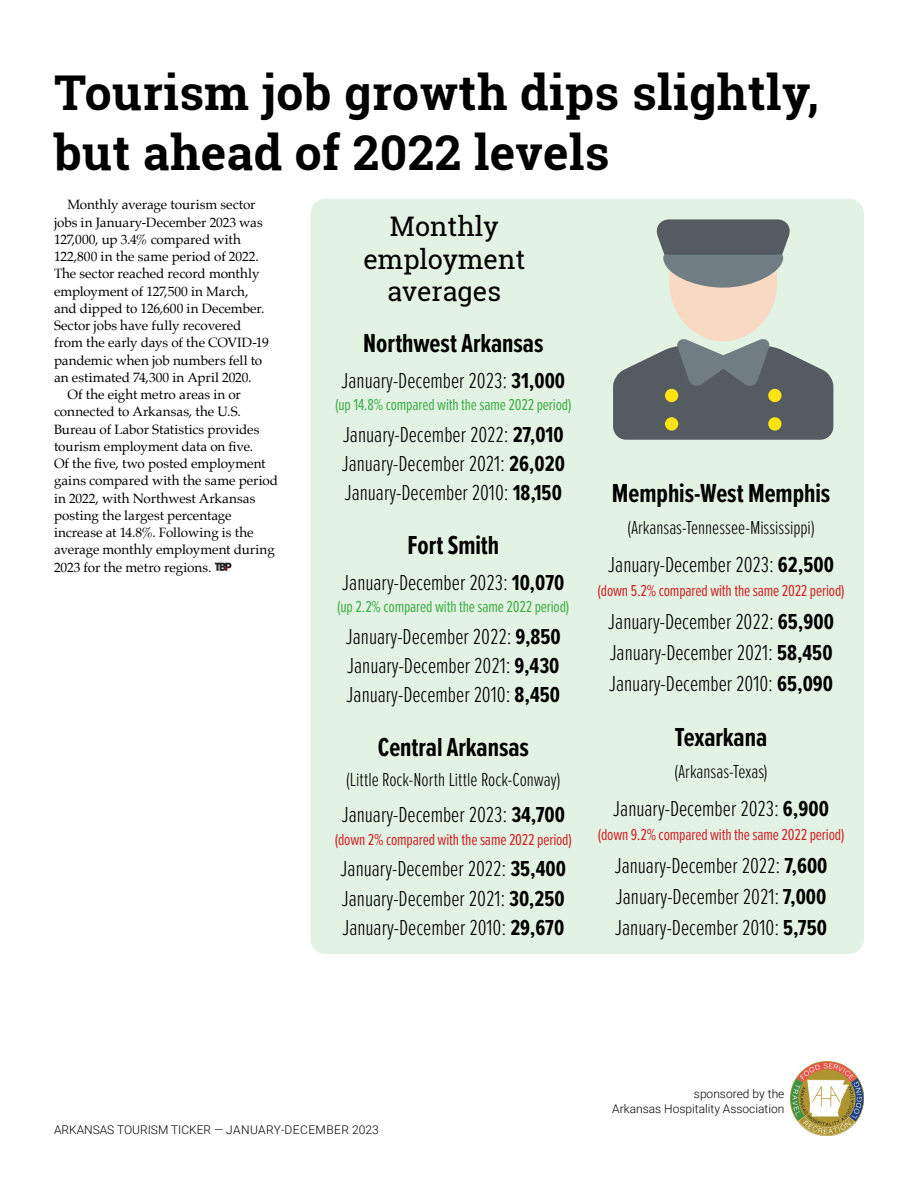
<style>
.page{position:relative;width:918px;height:1188px;background:#fff}
.page>*{position:absolute;margin:0;border:0;box-sizing:border-box;transform-origin:0 0}
.t1{font:700 48px/60px "Roboto Slab";letter-spacing:.01em;color:#000}
.Text--chart_list{font:700 27px "Proxima Nova Ex Cn";letter-spacing:-.005em;color:#000}
.Headline--Sidebar_chart{font:27px/32.4px "Roboto Slab";color:#000;text-align:center}
.Text--chart_list-2{font:300 22.5px "Proxima Nova Ex Cn";color:#000}
.Text--chart_list-3{font:300 19.5px "Proxima Nova Ex Cn";color:#000}
.Text--chart_list-4{font:16.5px "Proxima Nova Ex Cn";letter-spacing:-.01em;color:#d2232a}
.Text--chart_list-5{font:16.5px "Proxima Nova Ex Cn";letter-spacing:-.01em;color:#41ad49}
.t2{font:13.5px/17.2px "Palatino";letter-spacing:-.005em;color:#000}
.t3{font:300 12px/14.4px "Roboto";color:#000;text-align:right}
.s1{font-weight:700}
</style>
<div class="page">
<img style="left:790px;top:1061px;width:74px;height:75px">
<div style="left:310px;top:199px;width:554px;height:755px;background:#e2f3e4;border-radius:15px"></div>
<svg style="left:215px;top:563px;width:16px;height:8px"></svg>
<svg style="left:613px;top:219px;width:220px;height:221px"></svg>
<div style="left:665px;top:389px;width:13px;height:13px;background:#ffe312;border-radius:50%"></div>
<div style="left:665px;top:417px;width:13px;height:14px;background:#ffe312;border-radius:50%"></div>
<div style="left:768px;top:389px;width:14px;height:13px;background:#ffe312;border-radius:50%"></div>
<div style="left:768px;top:417px;width:14px;height:14px;background:#ffe312;border-radius:50%"></div>
<p class="t1" style="left:54px;top:62px;width:766px">Tourism job growth dips slightly, but ahead of 2022 levels</p>
<p class="t2" style="left:54px;top:196px;width:216px;text-indent:14px">Monthly average tourism sector jobs in January-December 2023 was 127,000, up 3.4% compared with 122,800 in the same period of 2022.<br>The sector reached record monthly employment of 127,500 in March, and dipped to 126,600 in December.<br>Sector jobs have fully recovered from the early days of the COVID-19 pandemic when job numbers fell to an estimated 74,300 in April 2020.</p>
<p class="t2" style="left:54px;top:386px;width:226px;text-indent:14px">Of the eight metro areas in or connected to Arkansas, the U.S.<br>Bureau of Labor Statistics provides tourism employment data on five.<br>Of the five, two posted employment gains compared with the same period in 2022, with Northwest Arkansas posting the largest percentage increase at 14.8%. Following is the average monthly employment during<br>2023 for the metro regions.</p>
<p class="Headline--Sidebar_chart" style="left:363px;top:210px;width:163px">Monthly employment averages</p>
<p class="Text--chart_list" style="left:363px;top:323px;width:182px">Northwest Arkansas</p>
<p class="Text--chart_list-2" style="left:342px;top:364px;width:225px">January-December 2023: <span class="s1">31,000</span></p>
<p class="Text--chart_list-5" style="left:335px;top:393px;width:238px">(up 14.8% compared with the same 2022 period)</p>
<p class="Text--chart_list-2" style="left:343px;top:418px;width:222px">January-December 2022: <span class="s1">27,010</span></p>
<p class="Text--chart_list-2" style="left:342px;top:447px;width:225px">January-December 2021: <span class="s1">26,020</span></p>
<p class="Text--chart_list-2" style="left:345px;top:476px;width:219px">January-December 2010: <span class="s1">18,150</span></p>
<p class="Text--chart_list" style="left:407px;top:525px;width:93px">Fort Smith</p>
<p class="Text--chart_list-2" style="left:342px;top:566px;width:224px">January-December 2023: <span class="s1">10,070</span></p>
<p class="Text--chart_list-5" style="left:337px;top:595px;width:234px">(up 2.2% compared with the same 2022 period)</p>
<p class="Text--chart_list-2" style="left:346px;top:620px;width:216px">January-December 2022: <span class="s1">9,850</span></p>
<p class="Text--chart_list-2" style="left:347px;top:649px;width:214px">January-December 2021: <span class="s1">9,430</span></p>
<p class="Text--chart_list-2" style="left:347px;top:678px;width:215px">January-December 2010: <span class="s1">8,450</span></p>
<p class="Text--chart_list" style="left:378px;top:727px;width:153px">Central Arkansas</p>
<p class="Text--chart_list-3" style="left:346px;top:766px;width:216px">(Little Rock-North Little Rock-Conway)</p>
<p class="Text--chart_list-2" style="left:342px;top:799px;width:225px">January-December 2023: <span class="s1">34,700</span></p>
<p class="Text--chart_list-4" style="left:335px;top:828px;width:239px">(down 2% compared with the same 2022 period)</p>
<p class="Text--chart_list-2" style="left:341px;top:853px;width:227px">January-December 2022: <span class="s1">35,400</span></p>
<p class="Text--chart_list-2" style="left:342px;top:882px;width:224px">January-December 2021: <span class="s1">30,250</span></p>
<p class="Text--chart_list-2" style="left:342px;top:911px;width:223px">January-December 2010: <span class="s1">29,670</span></p>
<p class="Text--chart_list" style="left:612px;top:473px;width:220px">Memphis-West Memphis</p>
<p class="Text--chart_list-3" style="left:628px;top:513px;width:189px">(Arkansas-Tennessee-Mississippi)</p>
<p class="Text--chart_list-2" style="left:608px;top:548px;width:227px">January-December 2023: <span class="s1">62,500</span></p>
<p class="Text--chart_list-4" style="left:598px;top:578px;width:249px">(down 5.2% compared with the same 2022 period)</p>
<p class="Text--chart_list-2" style="left:608px;top:605px;width:227px">January-December 2022: <span class="s1">65,900</span></p>
<p class="Text--chart_list-2" style="left:610px;top:636px;width:224px">January-December 2021: <span class="s1">58,450</span></p>
<p class="Text--chart_list-2" style="left:609px;top:667px;width:225px">January-December 2010: <span class="s1">65,090</span></p>
<p class="Text--chart_list" style="left:675px;top:717px;width:94px">Texarkana</p>
<p class="Text--chart_list-3" style="left:675px;top:758px;width:94px">(Arkansas-Texas)</p>
<p class="Text--chart_list-2" style="left:613px;top:792px;width:217px">January-December 2023: <span class="s1">6,900</span></p>
<p class="Text--chart_list-4" style="left:598px;top:823px;width:248px">(down 9.2% compared with the same 2022 period)</p>
<p class="Text--chart_list-2" style="left:615px;top:849px;width:214px">January-December 2022: <span class="s1">7,600</span></p>
<p class="Text--chart_list-2" style="left:616px;top:880px;width:212px">January-December 2021: <span class="s1">7,000</span></p>
<p class="Text--chart_list-2" style="left:615px;top:911px;width:213px">January-December 2010: <span class="s1">5,750</span></p>
<p class="t3" style="left:54px;top:1122px;width:326px">ARKANSAS TOURISM TICKER — JANUARY-DECEMBER 2023</p>
<p class="t3" style="left:612px;top:1086px;width:174px">sponsored by the<br>Arkansas Hospitality Association</p>
</div>
